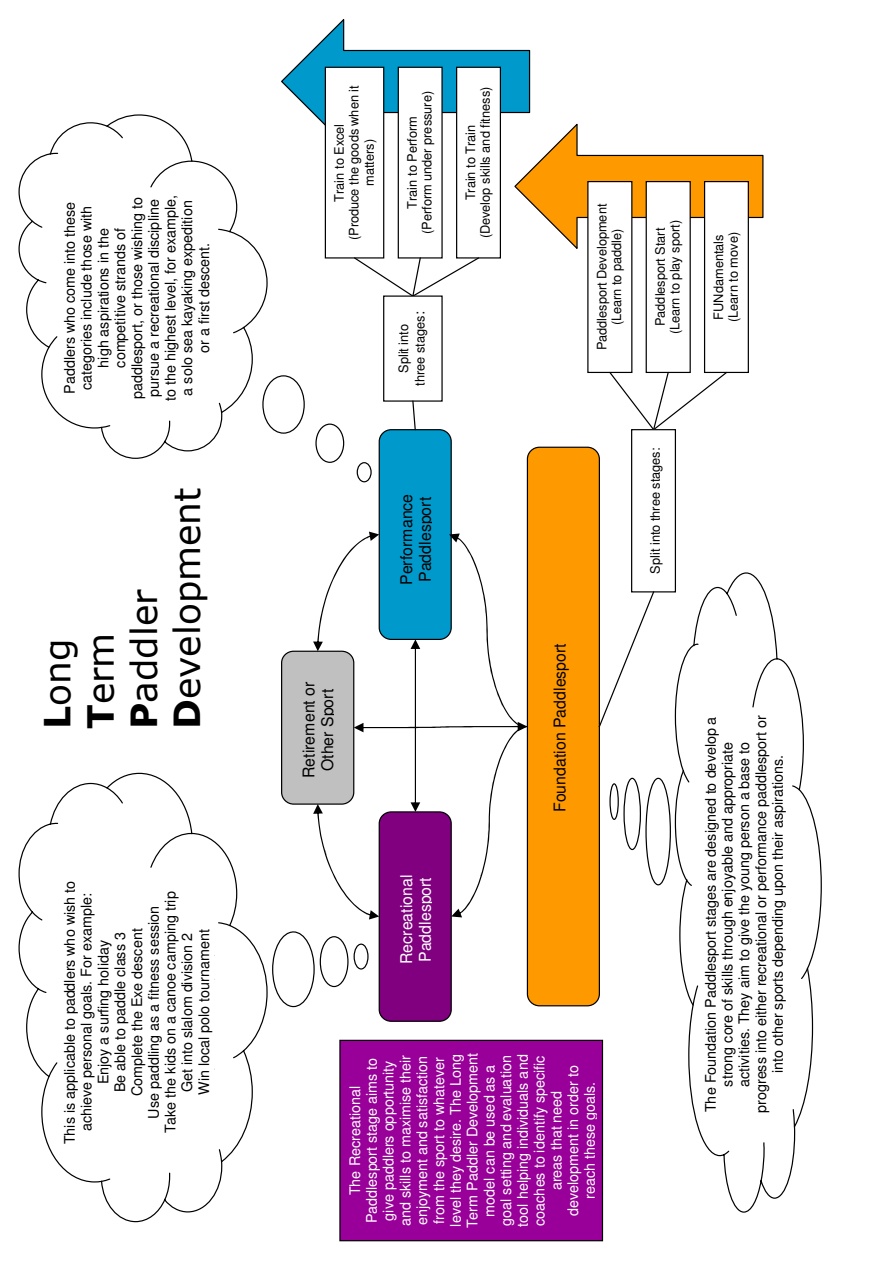
<style>
.page{position:relative;width:893px;height:1263px;background:#fff}
.page>*{position:absolute;margin:0;border:0;box-sizing:border-box;transform-origin:0 0}
.t1{font:36px/43.2px "Verdana";color:#000}
.t2{font:16.2px/18.6px "Helvetica";color:#000;text-align:center}
.t3{font:16.2px/18.6px "Helvetica";color:#fff}
.t4{font:14.55px/16.8px "Helvetica";letter-spacing:.005em;color:#000;text-align:center}
.t5{font:14.55px/16.8px "Helvetica";letter-spacing:.005em;color:#fff;text-align:center}
.t6{font:13.05px/14.7px "Helvetica";letter-spacing:-.005em;color:#000;text-align:center}
.s1{font-weight:700}
.s2{font-size:14.55px}
</style>
<div class="page">
<div style="left:527px;top:447px;width:72px;height:559px;background:#f90;border-radius:12px"></div>
<div style="left:527px;top:447px;width:73px;height:559px;border:1px solid #000;border-radius:12px"></div>
<div style="left:282px;top:651px;width:72px;height:153px;background:#c0c0c0;border-radius:12px"></div>
<div style="left:281px;top:651px;width:73px;height:154px;border:1px solid #000;border-radius:12px"></div>
<div style="left:379px;top:812px;width:72px;height:209px;background:#800080;border-radius:12px"></div>
<div style="left:379px;top:811px;width:73px;height:211px;border:1px solid #000;border-radius:12px"></div>
<div style="left:379px;top:430px;width:72px;height:209px;background:#09c;border-radius:12px"></div>
<div style="left:379px;top:429px;width:73px;height:211px;border:1px solid #000;border-radius:12px"></div>
<svg style="left:313px;top:532px;width:215px;height:387px"></svg>
<svg style="left:18px;top:114px;width:250px;height:345px"></svg>
<svg style="left:163px;top:420px;width:8px;height:23px"></svg>
<svg style="left:218px;top:402px;width:5px;height:11px"></svg>
<svg style="left:232px;top:326px;width:13px;height:8px"></svg>
<svg style="left:217px;top:228px;width:14px;height:5px"></svg>
<svg style="left:149px;top:160px;width:44px;height:29px"></svg>
<svg style="left:106px;top:125px;width:18px;height:14px"></svg>
<svg style="left:49px;top:152px;width:10px;height:3px"></svg>
<svg style="left:31px;top:220px;width:12px;height:9px"></svg>
<svg style="left:36px;top:278px;width:11px;height:6px"></svg>
<svg style="left:47px;top:335px;width:12px;height:14px"></svg>
<svg style="left:100px;top:424px;width:11px;height:5px"></svg>
<div style="left:262px;top:375px;width:43px;height:59px;border:1px solid #000;border-radius:50%"></div>
<div style="left:315px;top:423px;width:29px;height:40px;border:1px solid #000;border-radius:50%"></div>
<div style="left:357px;top:462px;width:15px;height:20px;border:1px solid #000;border-radius:50%"></div>
<svg style="left:674px;top:572px;width:148px;height:641px"></svg>
<svg style="left:760px;top:1141px;width:5px;height:41px"></svg>
<svg style="left:792px;top:1108px;width:4px;height:19px"></svg>
<svg style="left:800px;top:967px;width:9px;height:13px"></svg>
<svg style="left:791px;top:784px;width:10px;height:7px"></svg>
<svg style="left:752px;top:658px;width:26px;height:50px"></svg>
<svg style="left:725px;top:592px;width:13px;height:25px"></svg>
<svg style="left:692px;top:643px;width:8px;height:4px"></svg>
<svg style="left:682px;top:769px;width:8px;height:15px"></svg>
<svg style="left:685px;top:878px;width:8px;height:9px"></svg>
<svg style="left:692px;top:984px;width:7px;height:22px"></svg>
<svg style="left:722px;top:1149px;width:8px;height:7px"></svg>
<div style="left:645px;top:778px;width:26px;height:107px;border:1px solid #000;border-radius:50%"></div>
<div style="left:623px;top:778px;width:18px;height:72px;border:1px solid #000;border-radius:50%"></div>
<svg style="left:610px;top:784px;width:8px;height:35px"></svg>
<div style="left:609px;top:783px;width:10px;height:37px;border:1px solid #000;border-radius:50%"></div>
<svg style="left:18px;top:772px;width:250px;height:451px"></svg>
<svg style="left:163px;top:1172px;width:8px;height:29px"></svg>
<svg style="left:218px;top:1148px;width:5px;height:14px"></svg>
<svg style="left:232px;top:1049px;width:13px;height:10px"></svg>
<svg style="left:217px;top:921px;width:14px;height:6px"></svg>
<svg style="left:149px;top:832px;width:44px;height:37px"></svg>
<svg style="left:106px;top:786px;width:18px;height:18px"></svg>
<svg style="left:49px;top:822px;width:10px;height:3px"></svg>
<svg style="left:31px;top:911px;width:13px;height:10px"></svg>
<svg style="left:36px;top:987px;width:11px;height:7px"></svg>
<svg style="left:47px;top:1061px;width:12px;height:17px"></svg>
<svg style="left:100px;top:1177px;width:11px;height:6px"></svg>
<div style="left:272px;top:931px;width:43px;height:76px;border:1px solid #000;border-radius:50%"></div>
<div style="left:320px;top:936px;width:29px;height:51px;border:1px solid #000;border-radius:50%"></div>
<div style="left:354px;top:943px;width:15px;height:26px;border:1px solid #000;border-radius:50%"></div>
<div style="left:704px;top:181px;width:45px;height:192px;border:1px solid #000"></div>
<div style="left:646px;top:181px;width:45px;height:192px;border:1px solid #000"></div>
<svg style="left:281px;top:19px;width:483px;height:231px"></svg>
<div style="left:457px;top:67px;width:43px;height:191px;background:#fff"></div>
<div style="left:456px;top:67px;width:45px;height:192px;border:1px solid #000"></div>
<div style="left:398px;top:67px;width:44px;height:191px;background:#fff"></div>
<div style="left:398px;top:67px;width:45px;height:192px;border:1px solid #000"></div>
<div style="left:325px;top:67px;width:59px;height:191px;background:#fff"></div>
<div style="left:325px;top:67px;width:59px;height:192px;border:1px solid #000"></div>
<div style="left:340px;top:1040px;width:262px;height:201px;background:#909"></div>
<div style="left:339px;top:1040px;width:264px;height:201px;border:1px solid #000"></div>
<svg style="left:353px;top:256px;width:127px;height:39px"></svg>
<svg style="left:608px;top:371px;width:120px;height:58px"></svg>
<div style="left:631px;top:429px;width:45px;height:163px;border:1px solid #000"></div>
<svg style="left:598px;top:590px;width:57px;height:138px"></svg>
<div style="left:383px;top:295px;width:60px;height:107px;border:1px solid #000"></div>
<svg style="left:412px;top:400px;width:4px;height:31px"></svg>
<p class="t4" style="left:63px;top:401px;width:208px;rotate:-90deg">Paddlers who come into these categories include those with high aspirations in the competitive strands of paddlesport, or those wishing to pursue a recreational discipline to the highest level, for example, a solo sea kayaking expedition or a first descent.</p>
<p class="t1" style="left:35px;top:729px;width:243px;rotate:-90deg"><span class="s1">L</span>ong<br><span class="s1">T</span>erm<br><span class="s1">P</span>addler<br><span class="s1">D</span>evelopment</p>
<p class="t4" style="left:63px;top:1144px;width:265px;rotate:-90deg">This is applicable to paddlers who wish to achieve personal goals. For example:<br>Enjoy a surfing holiday<br>Be able to paddle class 3<br>Complete the Exe descent<br>Use paddling as a fitness session<br>Take the kids on a canoe camping trip<br>Get into slalom division 2<br>Win local polo tournament</p>
<p class="t6" style="left:333px;top:240px;width:156px;rotate:-90deg">Train to Excel<br>(Produce the goods when it matters)</p>
<p class="t6" style="left:406px;top:234px;width:144px;rotate:-90deg">Train to Perform (Perform under pressure)</p>
<p class="t6" style="left:397px;top:386px;width:76px;line-height:16.2px;rotate:-90deg">Split into three stages<span class="s2">:</span></p>
<p class="t6" style="left:464px;top:238px;width:153px;rotate:-90deg">Train to Train<br>(Develop skills and fitness)</p>
<p class="t2" style="left:301px;top:778px;width:98px;rotate:-90deg">Retirement or<br>Other Sport</p>
<p class="t2" style="left:399px;top:585px;width:93px;text-align:left;rotate:-90deg">Performance<br>Paddlesport</p>
<p class="t3" style="left:399px;top:964px;width:91px;rotate:-90deg">Recreational<br>Paddlesport</p>
<p class="t6" style="left:596px;top:350px;width:148px;rotate:-90deg">Paddlesport Development (Learn to paddle)</p>
<p class="t2" style="left:552px;top:812px;width:170px;rotate:-90deg">Foundation Paddlesport</p>
<p class="t5" style="left:348px;top:1228px;width:177px;rotate:-90deg">The Recreational<br>Paddlesport stage aims to give paddlers opportunity and skills to maximise their enjoyment and satisfaction from the sport to whatever level they desire. The Long<br>Term Paddler Development model can be used as a goal setting and evaluation tool helping individuals and coaches to identify specific areas that need development in order to reach these goals.</p>
<p class="t6" style="left:669px;top:334px;width:115px;rotate:-90deg">(Learn to play sport)</p>
<p class="t6" style="left:654px;top:326px;width:100px;rotate:-90deg">Paddlesport Start</p>
<p class="t6" style="left:727px;top:322px;width:91px;rotate:-90deg">(Learn to move)</p>
<p class="t6" style="left:712px;top:320px;width:87px;rotate:-90deg">FUNdamentals</p>
<p class="t6" style="left:649px;top:574px;width:128px;rotate:-90deg">Split into three stages:</p>
<p class="t4" style="left:703px;top:1113px;width:399px;rotate:-90deg">The Foundation Paddlesport stages are designed to develop a strong core of skills through enjoyable and appropriate activities. They aim to give the young person a base to progress into either recreational or performance paddlesport or into other sports depending upon their aspirations.</p>
</div>
